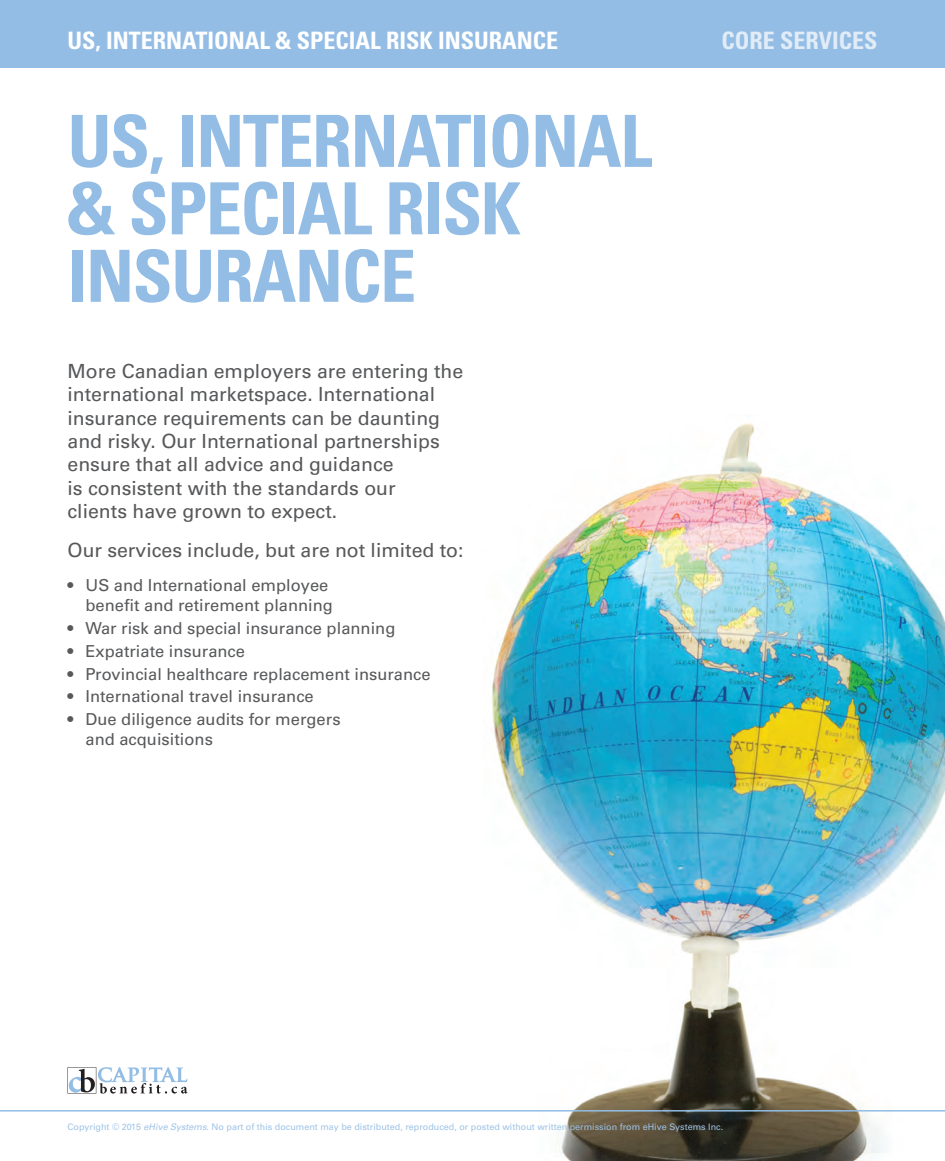
<style>
.page{position:relative;width:945px;height:1161px;background:#fff}
.page>*{position:absolute;margin:0;border:0;box-sizing:border-box;transform-origin:0 0}
.t1{font:700 condensed 72px/67.5px "Univers LT Std";letter-spacing:-.02em;color:#93bde5}
.t2{font:700 condensed 24px "Univers LT Std";color:#fff}
.t3{font:700 condensed 24px "Univers LT Std";color:#e1ecf7}
.t4{font:19.5px/23.4px "Univers LT Std";color:#57585a}
.t5{font:16.5px/19.8px "Univers LT Std";color:#57585a;text-align:right}
.t6{font:9px "Univers LT Std";color:#9ec3e7}
.s1{font-style:italic}
</style>
<div class="page">
<img style="left:491px;top:423px;width:454px;height:738px">
<div style="left:0;top:0;width:945px;height:68px;background:#93bde5"></div>
<hr style="left:0;top:1110px;width:945px;height:2px;background:#93bde5">
<svg style="left:68px;top:1067px;width:120px;height:27px"></svg>
<p class="t2" style="left:68px;top:26px;width:492px">US, INTERNATIONAL &amp; SPECIAL RISK INSURANCE</p>
<h1 class="t1" style="left:68px;top:107px;width:586px">US, INTERNATIONAL &amp; SPECIAL RISK<br>INSURANCE</h1>
<p class="t4" style="left:68px;top:359px;width:397px">More Canadian employers are entering the international marketspace. International insurance requirements can be daunting and risky. Our International partnerships ensure that all advice and guidance<br>is consistent with the standards our<br>clients have grown to expect.</p>
<p class="t4" style="left:68px;top:538px;width:398px">Our services include, but are not limited to:</p>
<p class="t5" style="left:68px;top:576px;width:267px">• US and International employee benefit and retirement planning</p>
<p class="t5" style="left:68px;top:618px;width:329px">• War risk and special insurance planning</p>
<p class="t5" style="left:68px;top:641px;width:179px">• Expatriate insurance</p>
<p class="t5" style="left:68px;top:664px;width:365px">• Provincial healthcare replacement insurance</p>
<p class="t5" style="left:68px;top:687px;width:248px">• International travel insurance</p>
<p class="t5" style="left:86px;top:710px;width:257px;text-align:left;text-indent:-18px">• Due diligence audits for mergers and acquisitions</p>
<p class="t3" style="left:721px;top:26px;width:158px">CORE SERVICES</p>
<p class="t6" style="left:68px;top:1121px;width:657px">Copyright © 2015 <span class="s1">eHive Systems</span>. No part of this document may be distributed, reproduced, or posted without written permission from eHive Systems Inc.</p>
</div>
